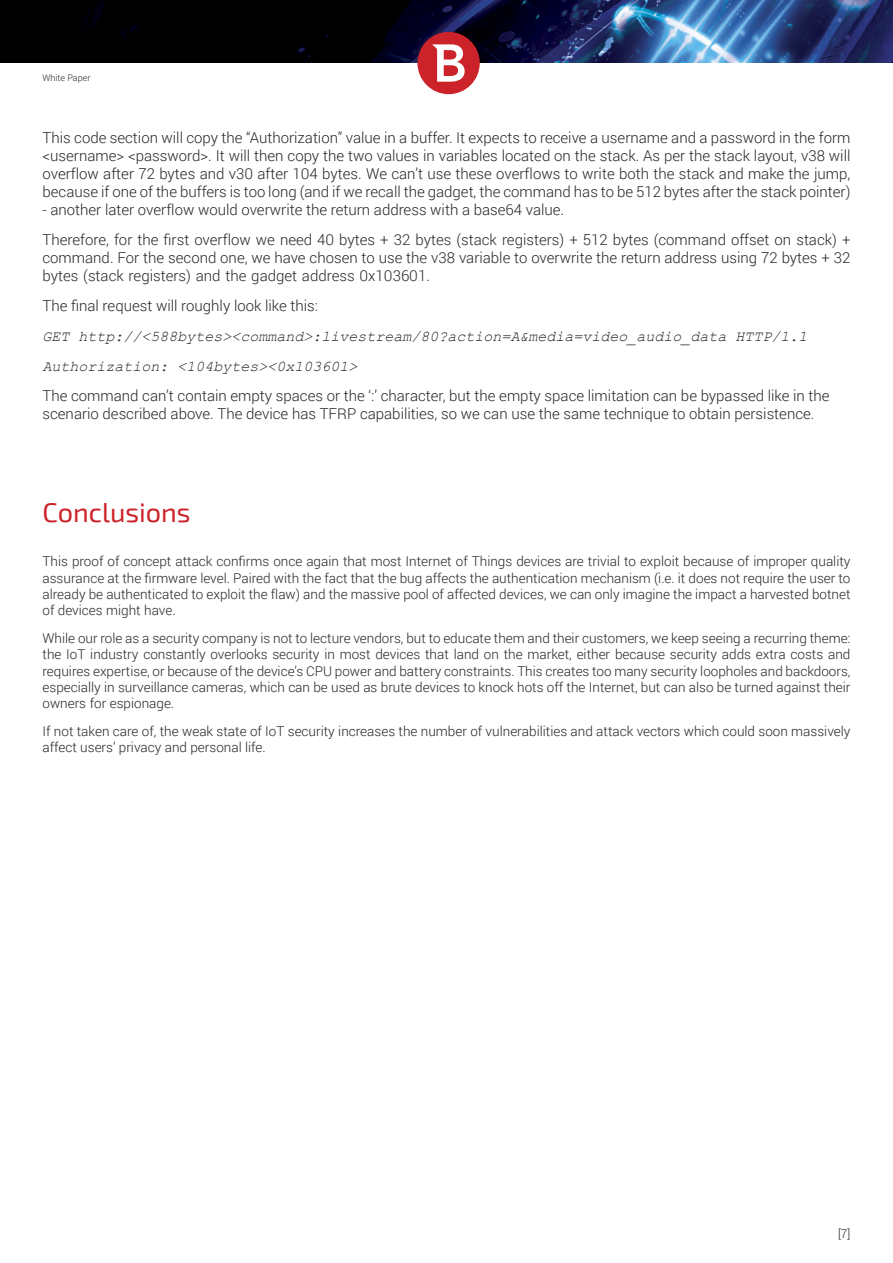
<style>
.page{position:relative;width:893px;height:1263px;background:#fff}
.page>*{position:absolute;margin:0;border:0;box-sizing:border-box;transform-origin:0 0}
.Heading-M03{font:27px "Exo 2";color:#cc2229}
.t1{font:300 15px/18px "Roboto";color:#272425;text-align:justify}
.t2{font:italic 15px "Courier New";color:#272425}
.t3{font:300 13.5px/16.2px "Roboto";color:#272425;text-align:justify}
.t4{font:300 12px "Roboto";color:#272425}
.t5{font:300 9px "Roboto";color:#272425}
</style>
<div class="page">
<img style="left:0;top:0;width:893px;height:62px">
<div style="left:417px;top:32px;width:63px;height:62px;background:#cc2229;border-radius:50%"></div>
<svg style="left:433px;top:44px;width:32px;height:38px"></svg>
<p class="t5" style="left:43px;top:71px;width:49px">White Paper</p>
<p class="t1" style="left:43px;top:128px;width:809px">This code section will copy the “Authorization” value in a buffer. It expects to receive a username and a password in the form &lt;username&gt; &lt;password&gt;. It will then copy the two values in variables located on the stack. As per the stack layout, v38 will overflow after 72 bytes and v30 after 104 bytes. We can’t use these overflows to write both the stack and make the jump, because if one of the buffers is too long (and if we recall the gadget, the command has to be 512 bytes after the stack pointer)</p>
<p class="t1" style="left:43px;top:200px;width:523px">- another later overflow would overwrite the return address with a base64 value.</p>
<p class="t1" style="left:43px;top:230px;width:809px">Therefore, for the first overflow we need 40 bytes + 32 bytes (stack registers) + 512 bytes (command offset on stack) + command. For the second one, we have chosen to use the v38 variable to overwrite the return address using 72 bytes + 32 bytes (stack registers) and the gadget address 0x103601.</p>
<p class="t1" style="left:43px;top:296px;width:277px">The final request will roughly look like this:</p>
<p class="t2" style="left:43px;top:326px;width:766px">GET http://&lt;588bytes&gt;&lt;command&gt;:livestream/80?action=A&amp;media=video_audio_data HTTP/1.1</p>
<p class="t2" style="left:43px;top:356px;width:317px">Authorization: &lt;104bytes&gt;&lt;0x103601&gt;</p>
<p class="t1" style="left:43px;top:386px;width:789px">The command can’t contain empty spaces or the ‘:’ character, but the empty space limitation can be bypassed like in the scenario described above. The device has TFRP capabilities, so we can use the same technique to obtain persistence.</p>
<p class="Heading-M03" style="left:43px;top:497px;width:150px">Conclusions</p>
<p class="t3" style="left:43px;top:553px;width:809px">This proof of concept attack confirms once again that most Internet of Things devices are trivial to exploit because of improper quality assurance at the firmware level. Paired with the fact that the bug affects the authentication mechanism (i.e. it does not require the user to already be authenticated to exploit the flaw) and the massive pool of affected devices, we can only imagine the impact a harvested botnet of devices might have.</p>
<p class="t3" style="left:43px;top:630px;width:809px">While our role as a security company is not to lecture vendors, but to educate them and their customers, we keep seeing a recurring theme: the IoT industry constantly overlooks security in most devices that land on the market, either because security adds extra costs and requires expertise, or because of the device’s CPU power and battery constraints. This creates too many security loopholes and backdoors, especially in surveillance cameras, which can be used as brute devices to knock hots off the Internet, but can also be turned against their owners for espionage.</p>
<p class="t3" style="left:43px;top:723px;width:809px">If not taken care of, the weak state of IoT security increases the number of vulnerabilities and attack vectors which could soon massively affect users’ privacy and personal life.</p>
<p class="t4" style="left:838px;top:1225px;width:14px">[7]</p>
</div>
